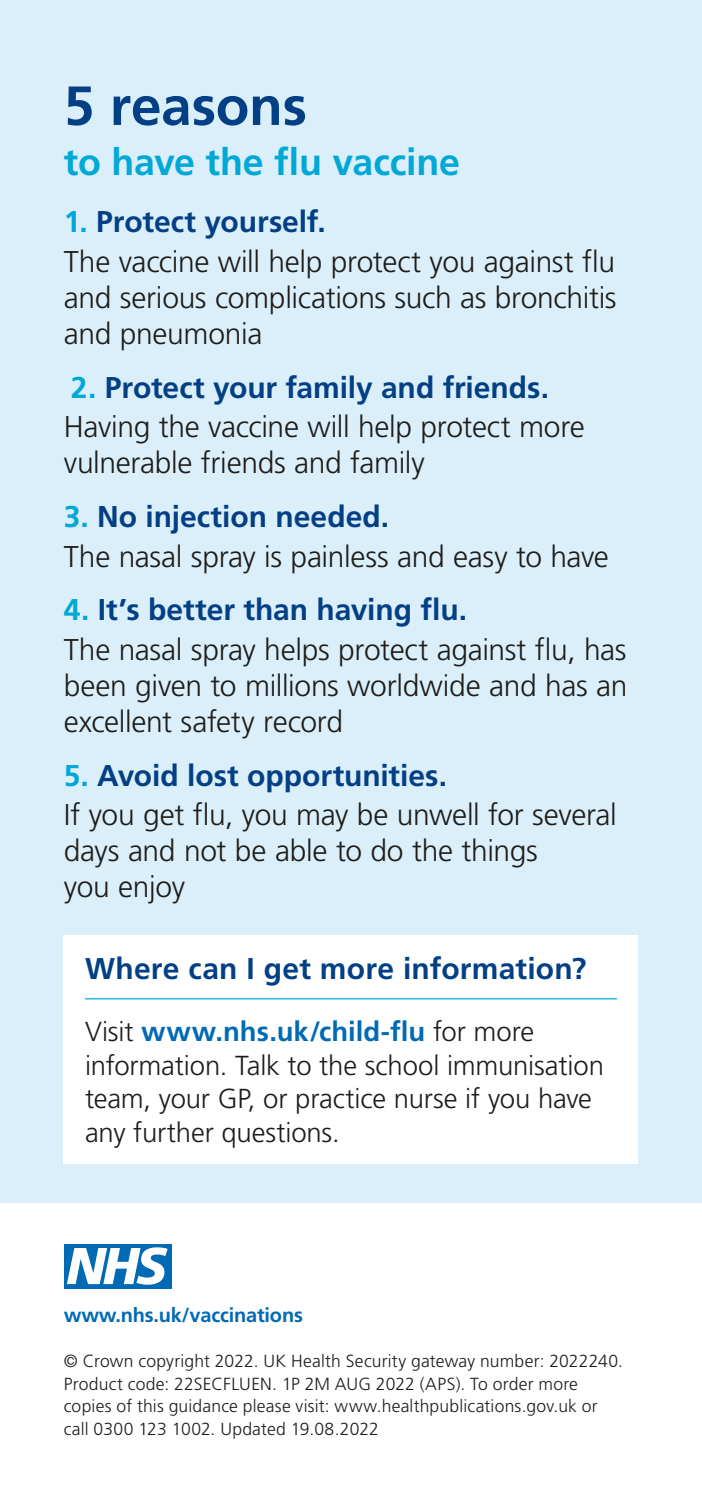
<style>
.page{position:relative;width:702px;height:1489px;background:#fff}
.page>*{position:absolute;margin:0;border:0;box-sizing:border-box;transform-origin:0 0}
.Dotted_line_pull_out{font:700 55px "Frutiger LT Pro";letter-spacing:-.005em;color:#033f85}
.Dotted_line_pull_out-2{font:700 37.5px "Frutiger LT Pro";letter-spacing:-.01em;color:#00a8d7}
.Dotted_line_pull_out-3{font:300 30px/36px "Frutiger LT Pro";letter-spacing:-.01em;color:#1d1d1b;text-align:justify}
.t1{font:700 30px "Frutiger LT Pro";color:#033f85}
.Body2{font:300 27.5px/33.8px "Frutiger LT Pro";letter-spacing:-.005em;color:#1d1d1b}
.t2{font:700 20px "Frutiger LT Pro";letter-spacing:-.01em;color:#006ab4}
.Body2-2{font:300 17.5px/22.5px "Frutiger LT Pro";letter-spacing:.01em;color:#1d1d1b}
.s1{color:#00a8d7}
.s2{font-weight:700;color:#006ab4}
</style>
<div class="page">
<div style="left:0;top:0;width:702px;height:1203px;background:#daeff9"></div>
<div style="left:64px;top:934px;width:574px;height:229px;background:#fff"></div>
<hr style="left:85px;top:998px;width:532px;height:1px;background:#00a8d7">
<div style="left:64px;top:1243px;width:107px;height:45px;background:#006ab4"></div>
<svg style="left:67px;top:1247px;width:100px;height:37px"></svg>
<p class="Dotted_line_pull_out" style="left:64px;top:73px;width:245px">5 reasons</p>
<p class="Dotted_line_pull_out-2" style="left:64px;top:140px;width:398px">to have the flu vaccine</p>
<h2 class="t1" style="left:64px;top:204px;width:263px"><span class="s1">1.</span> Protect yourself.</h2>
<p class="Dotted_line_pull_out-3" style="left:64px;top:243px;width:554px">The vaccine will help protect you against flu and serious complications such as bronchitis and pneumonia</p>
<h2 class="t1" style="left:71px;top:369px;width:480px"><span class="s1">2.</span> Protect your family and friends.</h2>
<p class="Dotted_line_pull_out-3" style="left:64px;top:409px;width:522px">Having the vaccine will help protect more vulnerable friends and family</p>
<h2 class="t1" style="left:64px;top:498px;width:327px"><span class="s1">3.</span> No injection needed.</h2>
<p class="Dotted_line_pull_out-3" style="left:64px;top:538px;width:546px">The nasal spray is painless and easy to have</p>
<h2 class="t1" style="left:64px;top:592px;width:405px"><span class="s1">4.</span> It’s better than having flu.</h2>
<p class="Dotted_line_pull_out-3" style="left:64px;top:631px;width:565px">The nasal spray helps protect against flu, has been given to millions worldwide and has an excellent safety record</p>
<h2 class="t1" style="left:64px;top:757px;width:385px"><span class="s1">5.</span> Avoid lost opportunities.</h2>
<p class="Dotted_line_pull_out-3" style="left:64px;top:797px;width:554px;text-align:left">If you get flu, you may be unwell for several days and not be able to do the things<br>you enjoy</p>
<h2 class="t1" style="left:85px;top:950px;width:503px">Where can I get more information?</h2>
<p class="Body2" style="left:85px;top:1014px;width:520px">Visit <span class="s2">www.nhs.uk/child-flu</span> for more information. Talk to the school immunisation team, your GP, or practice nurse if you have any further questions.</p>
<p class="t2" style="left:64px;top:1302px;width:240px">www.nhs.uk/vaccinations</p>
<p class="Body2-2" style="left:64px;top:1349px;width:561px">© Crown copyright 2022. UK Health Security gateway number: 2022240.<br>Product code: 22SECFLUEN. 1P 2M AUG 2022 (APS). To order more copies of this guidance please visit: www.healthpublications.gov.uk or call 0300 123 1002. Updated 19.08.2022</p>
</div>
